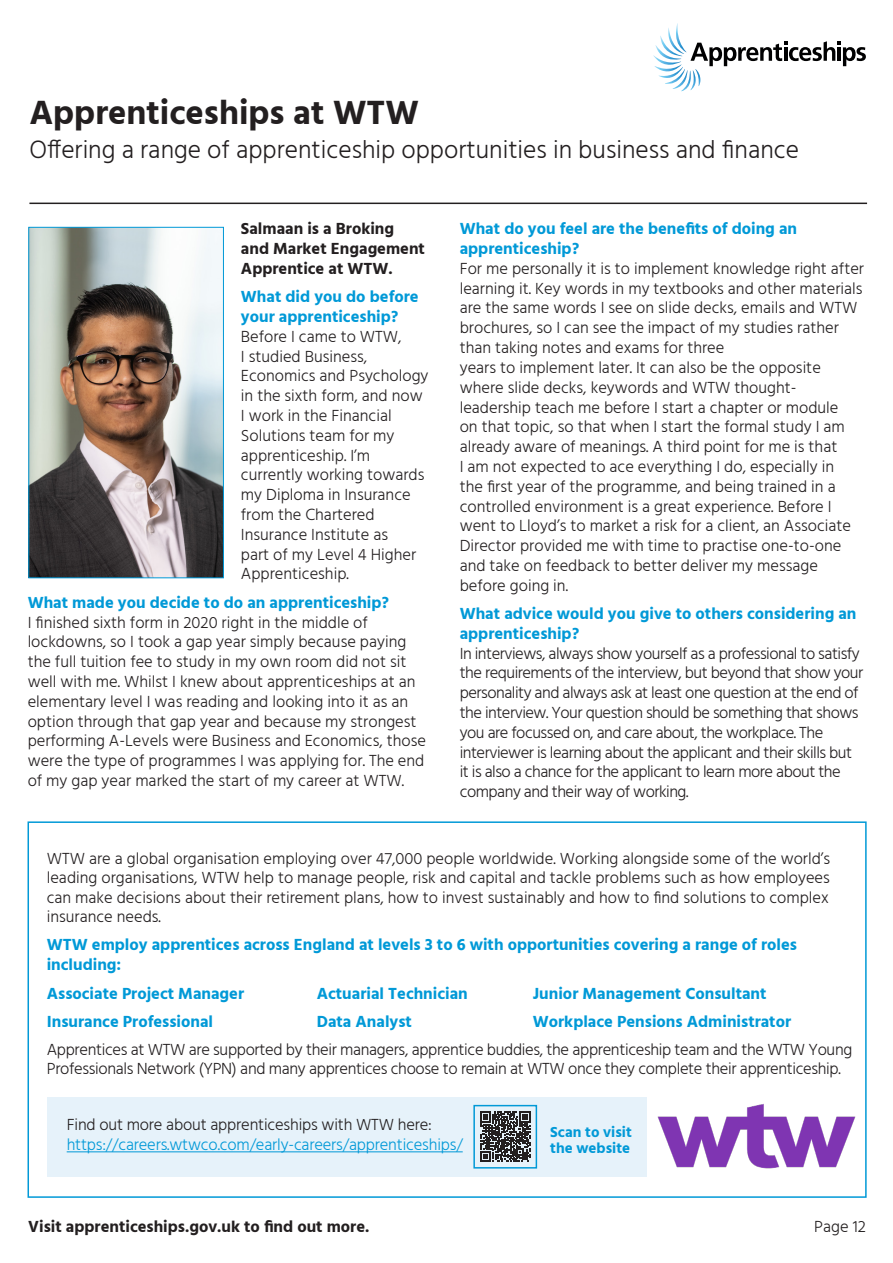
<style>
.page{position:relative;width:893px;height:1263px;background:#fff}
.page>*{position:absolute;margin:0;border:0;box-sizing:border-box;transform-origin:0 0}
.Page_title_heading{font:700 34.5px "Hind";color:#231f20}
.Page_title_heading-2{font:300 25.5px "Hind";color:#231f20}
.TOC_body_text{font:300 16.5px/19.8px "Hind";color:#231f20}
.t1{font:700 16.5px/19.8px "Hind";color:#0199d7}
.TOC_body_text-2{font:300 16.5px/19.8px "Hind";letter-spacing:-.03em;color:#231f20}
.TOC_body_text-3{font:300 16.5px/19.5px "Hind";letter-spacing:-.02em;color:#231f20}
.t2{font:700 16.5px/19.8px "Hind";color:#231f20}
.TOC_body_text-4{font:300 16.5px "Hind";letter-spacing:-.01em;color:#0199d7}
.t3{font:700 15px/16.5px "Hind";color:#0199d7}
</style>
<div class="page">
<div style="left:28px;top:821px;width:839px;height:377px;border:2px solid #0199d7"></div>
<hr style="left:29px;top:203px;width:838px;height:1px;background:#231f20">
<svg style="left:653px;top:23px;width:213px;height:68px"></svg>
<hr style="left:837px;top:47px;width:4px;height:14px;background:#000001">
<img style="left:657px;top:1103px;width:199px;height:66px">
<img style="left:30px;top:229px;width:192px;height:347px">
<div style="left:28px;top:227px;width:196px;height:351px;border:1px solid #0199d7"></div>
<div style="left:47px;top:1097px;width:599px;height:79px;background:#e6f2fa"></div>
<hr style="left:67px;top:1151px;width:396px;height:1px;background:#0199d7">
<svg style="left:480px;top:1112px;width:50px;height:50px"></svg>
<div style="left:473px;top:1105px;width:64px;height:63px;border:2px solid #0199d7"></div>
<p class="Page_title_heading" style="left:29px;top:91px;width:391px">Apprenticeships at WTW</p>
<p class="Page_title_heading-2" style="left:29px;top:133px;width:771px">Offering a range of apprenticeship opportunities in business and finance</p>
<p class="t2" style="left:241px;top:219px;width:186px">Salmaan is a Broking and Market Engagement<br>Apprentice at WTW.</p>
<p class="t1" style="left:241px;top:287px;width:179px">What did you do before your apprenticeship?</p>
<p class="TOC_body_text" style="left:241px;top:327px;width:189px">Before I came to WTW,<br>I studied Business,<br>Economics and Psychology in the sixth form, and now<br>I work in the Financial<br>Solutions team for my apprenticeship. I’m currently working towards my Diploma in Insurance from the Chartered<br>Insurance Institute as<br>part of my Level 4 Higher<br>Apprenticeship.</p>
<p class="t1" style="left:28px;top:592px;width:363px">What made you decide to do an apprenticeship?</p>
<p class="TOC_body_text" style="left:28px;top:613px;width:400px">I finished sixth form in 2020 right in the middle of lockdowns, so I took a gap year simply because paying the full tuition fee to study in my own room did not sit well with me. Whilst I knew about apprenticeships at an elementary level I was reading and looking into it as an option through that gap year and because my strongest performing A-Levels were Business and Economics, those were the type of programmes I was applying for. The end of my gap year marked the start of my career at WTW.</p>
<p class="t1" style="left:460px;top:219px;width:339px">What do you feel are the benefits of doing an apprenticeship?</p>
<p class="TOC_body_text" style="left:460px;top:259px;width:406px">For me personally it is to implement knowledge right after learning it. Key words in my textbooks and other materials are the same words I see on slide decks, emails and WTW brochures, so I can see the impact of my studies rather than taking notes and exams for three<br>years to implement later. It can also be the opposite where slide decks, keywords and WTW thought&shy;leadership teach me before I start a chapter or module<br>on that topic, so that when I start the formal study I am already aware of meanings. A third point for me is that<br>I am not expected to ace everything I do, especially in<br>the first year of the programme, and being trained in a controlled environment is a great experience. Before I went to Lloyd’s to market a risk for a client, an Associate Director provided me with time to practise one-to-one and take on feedback to better deliver my message before going in.</p>
<p class="t1" style="left:460px;top:603px;width:398px">What advice would you give to others considering an apprenticeship?</p>
<p class="TOC_body_text-2" style="left:460px;top:644px;width:405px">In interviews, always show yourself as a professional to satisfy the requirements of the interview, but beyond that show your personality and always ask at least one question at the end of the interview. Your question should be something that shows you are focussed on, and care about, the workplace. The interviewer is learning about the applicant and their skills but it is also a chance for the applicant to learn more about the company and their way of working.</p>
<p class="TOC_body_text" style="left:47px;top:849px;width:785px;text-align:justify">WTW are a global organisation employing over 47,000 people worldwide. Working alongside some of the world’s leading organisations, WTW help to manage people, risk and capital and tackle problems such as how employees can make decisions about their retirement plans, how to invest sustainably and how to find solutions to complex insurance needs.</p>
<p class="t1" style="left:47px;top:935px;width:752px">WTW employ apprentices across England at levels 3 to 6 with opportunities covering a range of roles including:</p>
<p class="t1" style="left:47px;top:983px;width:199px">Associate Project Manager</p>
<p class="t1" style="left:317px;top:983px;width:153px">Actuarial Technician</p>
<p class="t1" style="left:533px;top:983px;width:235px">Junior Management Consultant</p>
<p class="t1" style="left:47px;top:1011px;width:168px">Insurance Professional</p>
<p class="t1" style="left:317px;top:1011px;width:97px">Data Analyst</p>
<p class="t1" style="left:533px;top:1011px;width:260px">Workplace Pensions Administrator</p>
<p class="TOC_body_text-3" style="left:47px;top:1040px;width:807px">Apprentices at WTW are supported by their managers, apprentice buddies, the apprenticeship team and the WTW Young<br>Professionals Network (YPN) and many apprentices choose to remain at WTW once they complete their apprenticeship.</p>
<p class="TOC_body_text" style="left:67px;top:1115px;width:367px">Find out more about apprenticeships with WTW here:</p>
<p class="TOC_body_text-4" style="left:67px;top:1133px;width:397px">https://careers.wtwco.com/early-careers/apprenticeships/</p>
<p class="t3" style="left:550px;top:1123px;width:83px">Scan to visit the website</p>
<p class="t2" style="left:28px;top:1217px;width:343px">Visit apprenticeships.gov.uk to find out more.</p>
<p class="TOC_body_text" style="left:814px;top:1218px;width:53px">Page 12</p>
</div>
